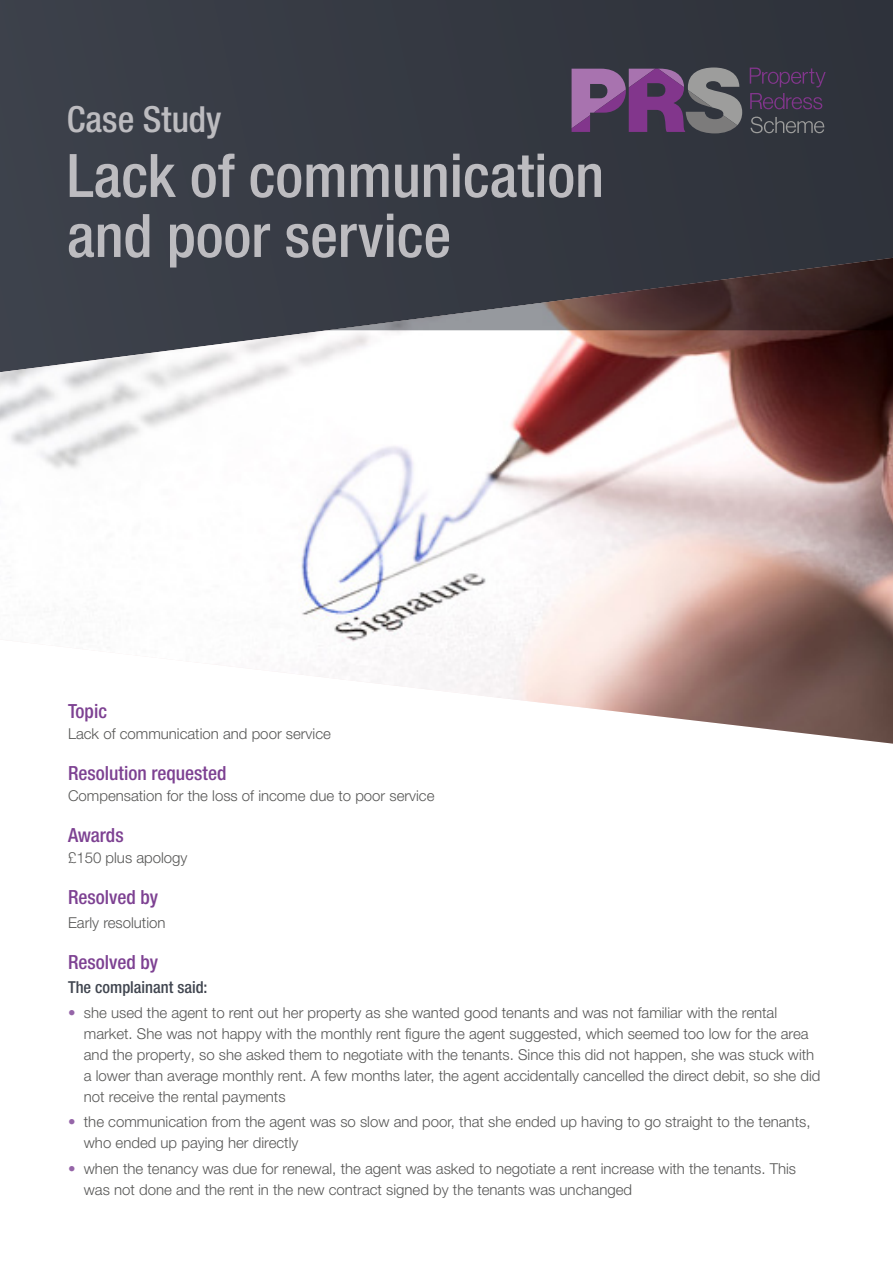
<style>
.page{position:relative;width:893px;height:1263px;background:#fff}
.page>*{position:absolute;margin:0;border:0;box-sizing:border-box;transform-origin:0 0}
.t1{font:500 condensed 60px/60px "Helvetica Neue LT Pro";color:#bdbcc0}
.t2{font:500 condensed 36px "Helvetica Neue LT Pro";color:#bdbcc0}
.Sub_Headings_New{font:500 condensed 19.5px "Helvetica Neue LT Pro";color:#7d4192}
.Sub_Headings{font:500 condensed 16.5px "Helvetica Neue LT Pro";color:#414650}
.Sub_Headings_New-2{font:300 15px/21px "Helvetica Neue LT Pro";color:#575756}
.s1{color:#9565a8}
</style>
<div class="page">
<div style="left:0;top:0;width:893px;height:425px;background:#363a43"></div>
<svg style="left:750px;top:68px;width:76px;height:19px"></svg>
<svg style="left:750px;top:93px;width:72px;height:16px"></svg>
<svg style="left:751px;top:117px;width:73px;height:16px"></svg>
<svg style="left:572px;top:68px;width:170px;height:65px"></svg>
<img style="left:0;top:330px;width:893px;height:414px">
<svg style="left:330px;top:258px;width:563px;height:72px"></svg>
<p class="t2" style="left:67px;top:98px;width:156px">Case Study</p>
<p class="t1" style="left:67px;top:145px;width:539px">Lack of communication and poor service</p>
<p class="Sub_Headings_New" style="left:68px;top:699px;width:40px">Topic</p>
<p class="Sub_Headings_New-2" style="left:68px;top:722px;width:264px">Lack of communication and poor service</p>
<p class="Sub_Headings_New" style="left:68px;top:761px;width:160px">Resolution requested</p>
<p class="Sub_Headings_New-2" style="left:68px;top:784px;width:368px">Compensation for the loss of income due to poor service</p>
<p class="Sub_Headings_New" style="left:68px;top:823px;width:57px">Awards</p>
<p class="Sub_Headings_New-2" style="left:68px;top:846px;width:121px">£150 plus apology</p>
<p class="Sub_Headings_New" style="left:68px;top:885px;width:92px">Resolved by</p>
<p class="Sub_Headings_New-2" style="left:68px;top:912px;width:99px">Early resolution</p>
<p class="Sub_Headings_New" style="left:68px;top:950px;width:92px">Resolved by</p>
<p class="Sub_Headings" style="left:68px;top:977px;width:141px">The complainant said:</p>
<p class="Sub_Headings_New-2" style="left:84px;top:1002px;width:738px;text-indent:-16px"><span class="s1">•</span> she used the agent to rent out her property as she wanted good tenants and was not familiar with the rental market. She was not happy with the monthly rent figure the agent suggested, which seemed too low for the area and the property, so she asked them to negotiate with the tenants. Since this did not happen, she was stuck with a lower than average monthly rent. A few months later, the agent accidentally cancelled the direct debit, so she did not receive the rental payments</p>
<p class="Sub_Headings_New-2" style="left:84px;top:1111px;width:728px;text-indent:-16px"><span class="s1">•</span> the communication from the agent was so slow and poor, that she ended up having to go straight to the tenants, who ended up paying her directly</p>
<p class="Sub_Headings_New-2" style="left:84px;top:1157px;width:714px;text-indent:-16px"><span class="s1">•</span> when the tenancy was due for renewal, the agent was asked to negotiate a rent increase with the tenants. This was not done and the rent in the new contract signed by the tenants was unchanged</p>
</div>
